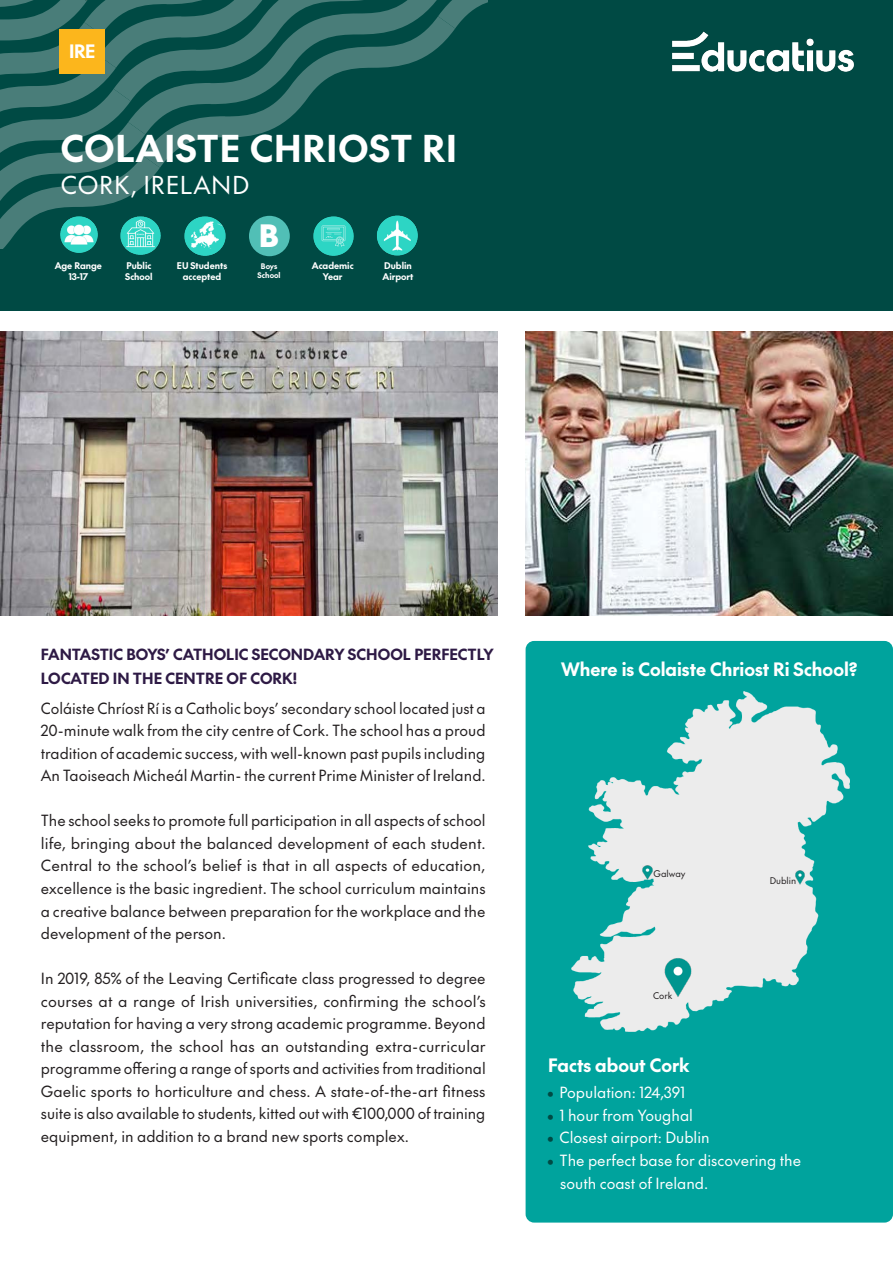
<style>
.page{position:relative;width:893px;height:1263px;background:#fff}
.page>*{position:absolute;margin:0;border:0;box-sizing:border-box;transform-origin:0 0}
.t1{font:700 36px "The Future";letter-spacing:.025em;color:#fff}
.t2{font:900 30px "The Future";color:#fff}
.t3{font:24px "The Future";letter-spacing:.025em;color:#fff}
.t4{font:700 18px "The Future";color:#fff}
.t5{font:15px/22.5px "The Future";color:#231f20;text-align:justify}
.t6{font:15px "The Future";color:#fff}
.Small_title_2{font:700 15px/24px "The Future";color:#2e1a45}
.t7{font:700 9px "The Future";color:#fff}
.t8{font:9px "The Future";color:#231f20}
.t9{font:700 7.5px "The Future";color:#fff}
.s1{color:#004a44}
</style>
<div class="page">
<div style="left:0;top:0;width:893px;height:310px;background:#004a44"></div>
<svg style="left:0;top:0;width:487px;height:248px"></svg>
<img style="left:672px;top:31px;width:182px;height:41px">
<div style="left:526px;top:641px;width:367px;height:581px;background:#00a39d;border-radius:9px"></div>
<img style="left:526px;top:331px;width:367px;height:284px">
<img style="left:60px;top:215px;width:39px;height:38px">
<img style="left:120px;top:215px;width:42px;height:40px">
<img style="left:183px;top:215px;width:43px;height:41px">
<img style="left:312px;top:215px;width:42px;height:41px">
<img style="left:374px;top:206px;width:44px;height:50px">
<img style="left:0;top:332px;width:497px;height:283px">
<img style="left:571px;top:692px;width:278px;height:339px">
<img style="left:664px;top:958px;width:28px;height:39px">
<img style="left:795px;top:870px;width:10px;height:14px">
<svg style="left:643px;top:866px;width:9px;height:13px"></svg>
<div style="left:249px;top:216px;width:41px;height:40px;background:#51bfb6;border-radius:50%"></div>
<div style="left:60px;top:30px;width:45px;height:44px;background:#fcb61c"></div>
<p class="t4" style="left:69px;top:38px;width:28px">IRE</p>
<p class="t1" style="left:61px;top:123px;width:398px">COLAISTE CHRIOST RI</p>
<p class="t3" style="left:61px;top:168px;width:190px">CORK, IRELAND</p>
<p class="t7" style="left:55px;top:259px;width:49px">Age Range</p>
<p class="t7" style="left:68px;top:270px;width:21px">13-17</p>
<p class="t7" style="left:126px;top:259px;width:26px">Public</p>
<p class="t7" style="left:125px;top:270px;width:29px">School</p>
<p class="t7" style="left:177px;top:259px;width:52px">EU Students</p>
<p class="t7" style="left:183px;top:270px;width:40px">accepted</p>
<p class="t2" style="left:259px;top:214px;width:21px">B</p>
<p class="t9" style="left:261px;top:261px;width:18px">Boys</p>
<p class="t9" style="left:258px;top:270px;width:25px">School</p>
<p class="t7" style="left:312px;top:259px;width:43px">Academic</p>
<p class="t7" style="left:323px;top:270px;width:21px">Year</p>
<p class="t7" style="left:384px;top:259px;width:29px">Dublin</p>
<p class="t7" style="left:383px;top:270px;width:32px">Airport</p>
<p class="Small_title_2" style="left:41px;top:641px;width:454px">FANTASTIC BOYS’ CATHOLIC SECONDARY SCHOOL PERFECTLY<br>LOCATED IN THE CENTRE OF CORK!</p>
<p class="t5" style="left:41px;top:697px;width:446px">Coláiste Chríost Rí is a Catholic boys’ secondary school located just a 20-minute walk from the city centre of Cork. The school has a proud tradition of academic success, with well-known past pupils including An Taoiseach Micheál Martin- the current Prime Minister of Ireland.</p>
<p class="t5" style="left:41px;top:809px;width:446px">The school seeks to promote full participation in all aspects of school life, bringing about the balanced development of each student.<br>Central to the school’s belief is that in all aspects of education, excellence is the basic ingredient. The school curriculum maintains a creative balance between preparation for the workplace and the development of the person.</p>
<p class="t5" style="left:41px;top:967px;width:446px">In 2019, 85% of the Leaving Certificate class progressed to degree courses at a range of Irish universities, confirming the school’s reputation for having a very strong academic programme. Beyond the classroom, the school has an outstanding extra-curricular programme offering a range of sports and activities from traditional Gaelic sports to horticulture and chess. A state-of-the-art fitness suite is also available to students, kitted out with €100,000 of training equipment, in addition to a brand new sports complex.</p>
<p class="t4" style="left:561px;top:656px;width:298px">Where is Colaiste Chriost Ri School?</p>
<p class="t8" style="left:654px;top:867px;width:34px">Galway</p>
<p class="t8" style="left:653px;top:989px;width:21px">Cork</p>
<p class="t4" style="left:548px;top:1052px;width:143px">Facts about Cork</p>
<p class="t8" style="left:770px;top:875px;width:28px">Dublin</p>
<p class="t6" style="left:547px;top:1082px;width:140px"><span class="s1">•</span> Population: 124,391</p>
<p class="t6" style="left:547px;top:1105px;width:148px"><span class="s1">•</span> 1 hour from Youghal</p>
<p class="t6" style="left:547px;top:1127px;width:164px"><span class="s1">•</span> Closest airport: Dublin</p>
<p class="t6" style="left:547px;top:1150px;width:256px"><span class="s1">•</span> The perfect base for discovering the</p>
<p class="t6" style="left:560px;top:1173px;width:150px">south coast of Ireland.</p>
</div>
